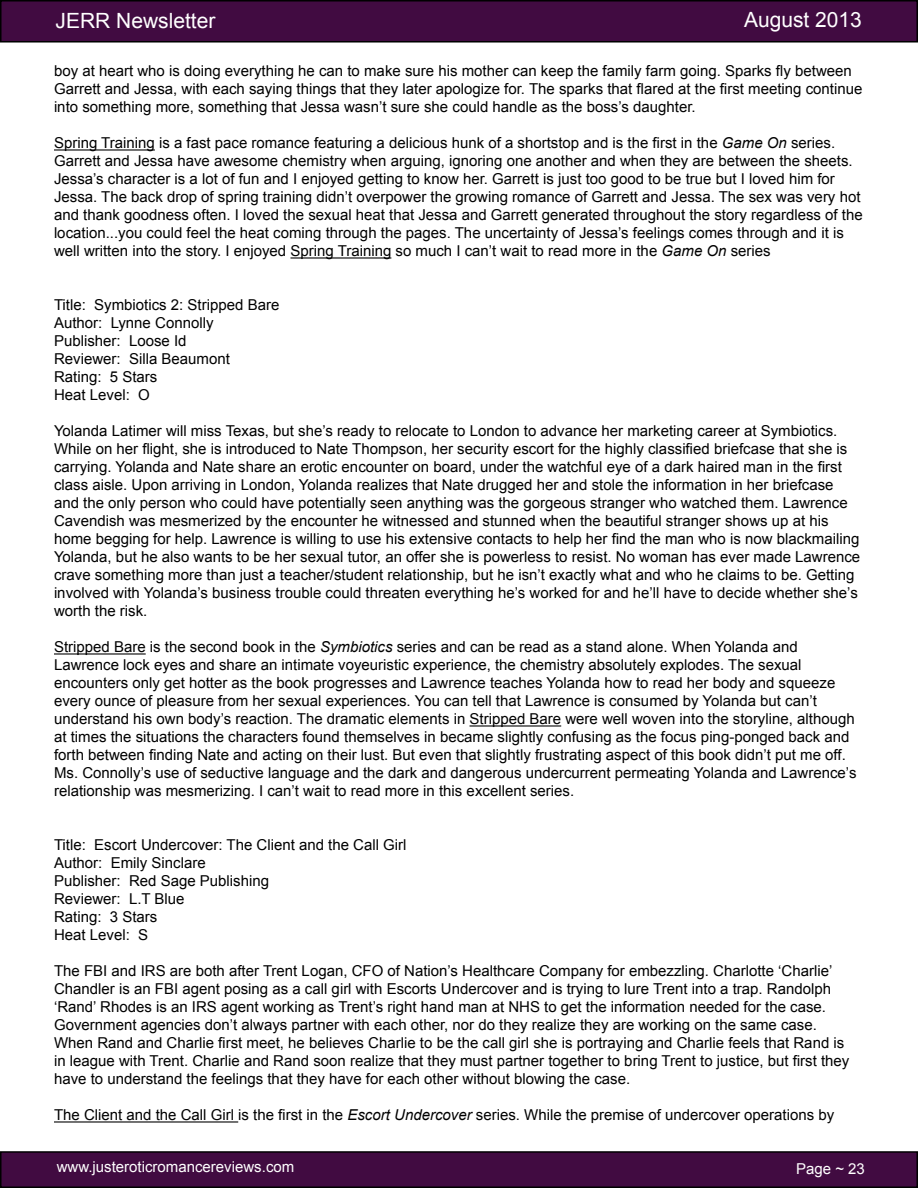
<style>
.page{position:relative;width:918px;height:1188px;background:#fff}
.page>*{position:absolute;margin:0;border:0;box-sizing:border-box;transform-origin:0 0}
.t1{font:21px "Arial";color:#fff}
.t2{font:15px/18px "Arial";color:#000}
.t3{font:15px "Arial";color:#fff}
.s1{font-style:italic}
</style>
<div class="page">
<div style="left:1px;top:1px;width:916px;height:41px;background:#410b41"></div>
<div style="left:0;top:0;width:918px;height:43px;border:2px solid #000"></div>
<div style="left:1px;top:1152px;width:916px;height:35px;background:#410b41"></div>
<div style="left:0;top:1151px;width:918px;height:37px;border:2px solid #000"></div>
<hr style="left:54px;top:149px;width:101px;height:2px;background:#000">
<hr style="left:290px;top:257px;width:101px;height:2px;background:#000">
<hr style="left:54px;top:653px;width:92px;height:2px;background:#000">
<hr style="left:470px;top:725px;width:91px;height:2px;background:#000">
<hr style="left:54px;top:1121px;width:184px;height:2px;background:#000">
<h1 class="t1" style="left:744px;top:6px;width:119px">August 2013</h1>
<h1 class="t1" style="left:56px;top:7px;width:161px">JERR Newsletter</h1>
<p class="t2" style="left:54px;top:62px;width:810px">boy at heart who is doing everything he can to make sure his mother can keep the family farm going. Sparks fly between<br>Garrett and Jessa, with each saying things that they later apologize for. The sparks that flared at the first meeting continue into something more, something that Jessa wasn’t sure she could handle as the boss’s daughter.</p>
<p class="t2" style="left:54px;top:134px;width:810px">Spring Training is a fast pace romance featuring a delicious hunk of a shortstop and is the first in the <span class="s1">Game On</span> series.<br>Garrett and Jessa have awesome chemistry when arguing, ignoring one another and when they are between the sheets.<br>Jessa’s character is a lot of fun and I enjoyed getting to know her. Garrett is just too good to be true but I loved him for Jessa. The back drop of spring training didn’t overpower the growing romance of Garrett and Jessa. The sex was very hot and thank goodness often. I loved the sexual heat that Jessa and Garrett generated throughout the story regardless of the location...you could feel the heat coming through the pages. The uncertainty of Jessa’s feelings comes through and it is well written into the story. I enjoyed Spring Training so much I can’t wait to read more in the <span class="s1">Game On</span> series</p>
<p class="t2" style="left:54px;top:296px;width:227px">Title: Symbiotics 2: Stripped Bare<br>Author: Lynne Connolly<br>Publisher: Loose Id<br>Reviewer: Silla Beaumont<br>Rating: 5 Stars<br>Heat Level: O</p>
<p class="t2" style="left:54px;top:422px;width:808px">Yolanda Latimer will miss Texas, but she’s ready to relocate to London to advance her marketing career at Symbiotics.<br>While on her flight, she is introduced to Nate Thompson, her security escort for the highly classified briefcase that she is carrying. Yolanda and Nate share an erotic encounter on board, under the watchful eye of a dark haired man in the first class aisle. Upon arriving in London, Yolanda realizes that Nate drugged her and stole the information in her briefcase and the only person who could have potentially seen anything was the gorgeous stranger who watched them. Lawrence Cavendish was mesmerized by the encounter he witnessed and stunned when the beautiful stranger shows up at his home begging for help. Lawrence is willing to use his extensive contacts to help her find the man who is now blackmailing Yolanda, but he also wants to be her sexual tutor, an offer she is powerless to resist. No woman has ever made Lawrence crave something more than just a teacher/student relationship, but he isn’t exactly what and who he claims to be. Getting involved with Yolanda’s business trouble could threaten everything he’s worked for and he’ll have to decide whether she’s worth the risk.</p>
<p class="t2" style="left:54px;top:638px;width:804px">Stripped Bare is the second book in the <span class="s1">Symbiotics</span> series and can be read as a stand alone. When Yolanda and Lawrence lock eyes and share an intimate voyeuristic experience, the chemistry absolutely explodes. The sexual encounters only get hotter as the book progresses and Lawrence teaches Yolanda how to read her body and squeeze every ounce of pleasure from her sexual experiences. You can tell that Lawrence is consumed by Yolanda but can’t understand his own body’s reaction. The dramatic elements in Stripped Bare were well woven into the storyline, although at times the situations the characters found themselves in became slightly confusing as the focus ping-ponged back and forth between finding Nate and acting on their lust. But even that slightly frustrating aspect of this book didn’t put me off.<br>Ms. Connolly’s use of seductive language and the dark and dangerous undercurrent permeating Yolanda and Lawrence’s relationship was mesmerizing. I can’t wait to read more in this excellent series.</p>
<p class="t2" style="left:54px;top:836px;width:354px">Title: Escort Undercover: The Client and the Call Girl<br>Author: Emily Sinclare<br>Publisher: Red Sage Publishing<br>Reviewer: L.T Blue<br>Rating: 3 Stars<br>Heat Level: S</p>
<p class="t2" style="left:54px;top:962px;width:797px">The FBI and IRS are both after Trent Logan, CFO of Nation’s Healthcare Company for embezzling. Charlotte ‘Charlie’ Chandler is an FBI agent posing as a call girl with Escorts Undercover and is trying to lure Trent into a trap. Randolph ‘Rand’ Rhodes is an IRS agent working as Trent’s right hand man at NHS to get the information needed for the case.<br>Government agencies don’t always partner with each other, nor do they realize they are working on the same case.<br>When Rand and Charlie first meet, he believes Charlie to be the call girl she is portraying and Charlie feels that Rand is in league with Trent. Charlie and Rand soon realize that they must partner together to bring Trent to justice, but first they have to understand the feelings that they have for each other without blowing the case.</p>
<p class="t2" style="left:54px;top:1106px;width:782px">The Client and the Call Girl is the first in the <span class="s1">Escort Undercover</span> series. While the premise of undercover operations by</p>
<p class="t3" style="left:57px;top:1157px;width:239px">www.justeroticromancereviews.com</p>
<p class="t3" style="left:796px;top:1159px;width:70px">Page ~ 23</p>
</div>
